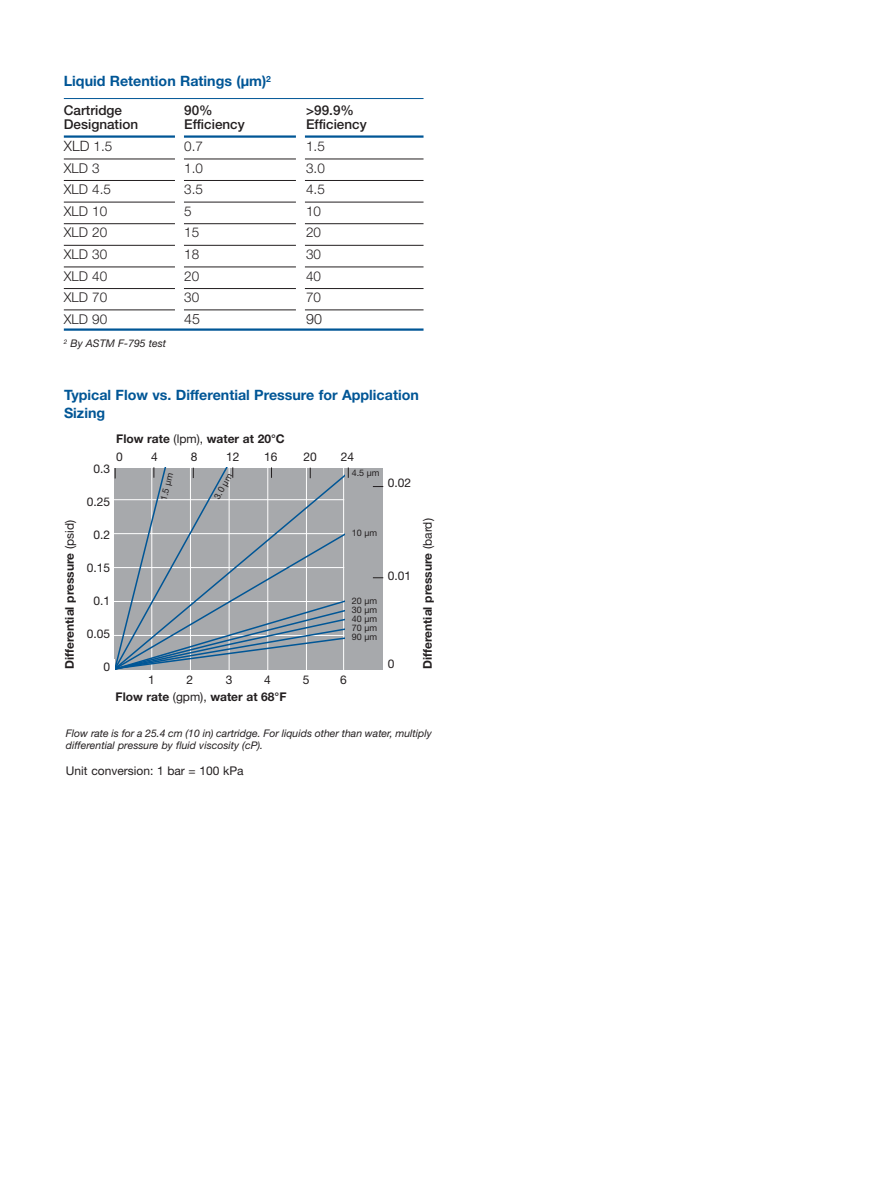
<style>
.page{position:relative;width:893px;height:1187px;background:#fff}
.page>*{position:absolute;margin:0;border:0;box-sizing:border-box;transform-origin:0 0}
.t1{font:700 14.25px/17.2px "Helvetica Neue";color:#005696}
.t2{font:300 14.25px "Helvetica Neue LT Std";color:#231f20}
.t3{font:300 13.5px "Helvetica Neue LT Std";color:#231f20}
.t4{font:500 13.5px "Helvetica Neue LT Std";color:#231f20}
.t5{font:700 12px/18px "Helvetica Neue";color:#231f20}
.t6{font:12px "Helvetica Neue";color:#231f20}
.t7{font:italic 10.5px/12px "Helvetica Neue LT Std";color:#231f20}
.t8{font:italic 10.5px "Helvetica Neue";color:#231f20}
.t9{font:9px/9px "Helvetica Neue";color:#231f20;text-align:justify}
.s1{font-size:13.5px}
.s2{font-weight:400}
</style>
<div class="page">
<hr style="left:64px;top:98px;width:360px;height:1px;background:#005696">
<hr style="left:64px;top:135px;width:360px;height:3px;background:#005696">
<hr style="left:64px;top:159px;width:360px;height:1px;background:#231f20">
<hr style="left:64px;top:180px;width:360px;height:1px;background:#231f20">
<hr style="left:64px;top:202px;width:360px;height:1px;background:#231f20">
<hr style="left:64px;top:223px;width:360px;height:1px;background:#231f20">
<hr style="left:64px;top:245px;width:360px;height:1px;background:#231f20">
<hr style="left:64px;top:267px;width:360px;height:1px;background:#231f20">
<hr style="left:64px;top:288px;width:360px;height:1px;background:#231f20">
<hr style="left:64px;top:309px;width:360px;height:1px;background:#231f20">
<hr style="left:64px;top:328px;width:360px;height:3px;background:#005696">
<div style="left:175px;top:130px;width:9px;height:184px;background:#fff"></div>
<div style="left:296px;top:130px;width:9px;height:184px;background:#fff"></div>
<div style="left:115px;top:468px;width:268px;height:201px;background:#a7a9ac"></div>
<svg style="left:114px;top:467px;width:238px;height:203px"></svg>
<h1 class="t1" style="left:64px;top:73px;width:209px">Liquid Retention Ratings (µm)<sup>2</sup></h1>
<p class="t4" style="left:64px;top:105px;width:60px">Cartridge</p>
<p class="t4" style="left:184px;top:105px;width:30px">90%</p>
<p class="t4" style="left:306px;top:105px;width:49px">&gt;99.9%</p>
<p class="t4" style="left:64px;top:120px;width:76px">Designation</p>
<p class="t4" style="left:184px;top:120px;width:62px">Efficiency</p>
<p class="t4" style="left:306px;top:120px;width:62px">Efficiency</p>
<h1 class="t2" style="left:64px;top:141px;width:50px">XLD <span class="s1">1.5</span></h1>
<p class="t3" style="left:184px;top:141px;width:20px">0.7</p>
<p class="t3" style="left:306px;top:141px;width:20px">1.5</p>
<p class="t3" style="left:64px;top:163px;width:37px">XLD 3</p>
<p class="t3" style="left:184px;top:163px;width:20px">1.0</p>
<p class="t3" style="left:306px;top:163px;width:20px">3.0</p>
<p class="t3" style="left:64px;top:184px;width:49px">XLD 4.5</p>
<p class="t3" style="left:184px;top:184px;width:20px">3.5</p>
<p class="t3" style="left:306px;top:184px;width:20px">4.5</p>
<p class="t3" style="left:64px;top:206px;width:45px">XLD 10</p>
<p class="t3" style="left:184px;top:206px;width:9px">5</p>
<p class="t3" style="left:306px;top:206px;width:17px">10</p>
<p class="t3" style="left:64px;top:228px;width:45px">XLD 20</p>
<p class="t3" style="left:184px;top:228px;width:17px">15</p>
<p class="t3" style="left:306px;top:228px;width:17px">20</p>
<p class="t3" style="left:64px;top:249px;width:45px">XLD 30</p>
<p class="t3" style="left:184px;top:249px;width:17px">18</p>
<p class="t3" style="left:306px;top:249px;width:17px">30</p>
<p class="t3" style="left:64px;top:271px;width:45px">XLD 40</p>
<p class="t3" style="left:184px;top:271px;width:17px">20</p>
<p class="t3" style="left:306px;top:271px;width:17px">40</p>
<p class="t3" style="left:64px;top:292px;width:45px">XLD 70</p>
<p class="t3" style="left:184px;top:292px;width:17px">30</p>
<p class="t3" style="left:306px;top:292px;width:17px">70</p>
<p class="t3" style="left:64px;top:314px;width:45px">XLD 90</p>
<h1 class="t2" style="left:184px;top:313px;width:17px">45</h1>
<h1 class="t2" style="left:306px;top:313px;width:17px">90</h1>
<p class="t8" style="left:64px;top:340px;width:104px"><sup>2</sup> By ASTM F-795 test</p>
<h1 class="t1" style="left:64px;top:388px;width:356px">Typical Flow vs. Differential Pressure for Application<br>Sizing</h1>
<p class="t5" style="left:62px;top:668px;width:150px;rotate:-90deg">Differential pressure <span class="s2">(psid)</span></p>
<p class="t5" style="left:116px;top:430px;width:170px">Flow rate <span class="s2">(lpm),</span> water at 20°C<br><span class="s2">0</span></p>
<p class="t6" style="left:151px;top:452px;width:8px">4</p>
<p class="t6" style="left:191px;top:452px;width:8px">8</p>
<p class="t6" style="left:226px;top:452px;width:15px">12</p>
<p class="t6" style="left:264px;top:452px;width:15px">16</p>
<p class="t6" style="left:304px;top:452px;width:15px">20</p>
<p class="t6" style="left:341px;top:452px;width:15px">24</p>
<p class="t6" style="left:94px;top:464px;width:18px">0.3</p>
<p class="t6" style="left:87px;top:497px;width:25px">0.25</p>
<p class="t6" style="left:94px;top:530px;width:18px">0.2</p>
<p class="t6" style="left:87px;top:563px;width:25px">0.15</p>
<p class="t6" style="left:94px;top:596px;width:18px">0.1</p>
<p class="t6" style="left:87px;top:629px;width:25px">0.05</p>
<p class="t6" style="left:104px;top:662px;width:8px">0</p>
<p class="t9" style="left:160px;top:499px;width:29px;rotate:-76deg">1.5 µm</p>
<p class="t9" style="left:213px;top:496px;width:29px;rotate:-61deg">3.0 µm</p>
<p class="t9" style="left:352px;top:469px;width:29px">4.5 µm</p>
<p class="t9" style="left:352px;top:529px;width:27px">10 µm</p>
<p class="t9" style="left:352px;top:597px;width:27px">20 µm 30 µm 40 µm 70 µm 90 µm</p>
<p class="t6" style="left:148px;top:675px;width:8px">1</p>
<p class="t6" style="left:187px;top:675px;width:8px">2</p>
<p class="t6" style="left:226px;top:675px;width:8px">3</p>
<p class="t6" style="left:264px;top:675px;width:8px">4</p>
<p class="t6" style="left:303px;top:675px;width:8px">5</p>
<p class="t6" style="left:340px;top:675px;width:8px">6</p>
<p class="t5" style="left:116px;top:688px;width:172px">Flow rate <span class="s2">(gpm),</span> water at 68°F</p>
<p class="t6" style="left:388px;top:478px;width:25px">0.02</p>
<p class="t6" style="left:388px;top:571px;width:25px">0.01</p>
<p class="t6" style="left:388px;top:659px;width:8px">0</p>
<p class="t5" style="left:420px;top:668px;width:152px;rotate:-90deg">Differential pressure <span class="s2">(bard)</span></p>
<p class="t7" style="left:66px;top:728px;width:367px">Flow rate is for a 25.4 cm (10 in) cartridge. For liquids other than water, multiply differential pressure by fluid viscosity (cP).</p>
<p class="t6" style="left:66px;top:766px;width:179px">Unit conversion: 1 bar = 100 kPa</p>
</div>
